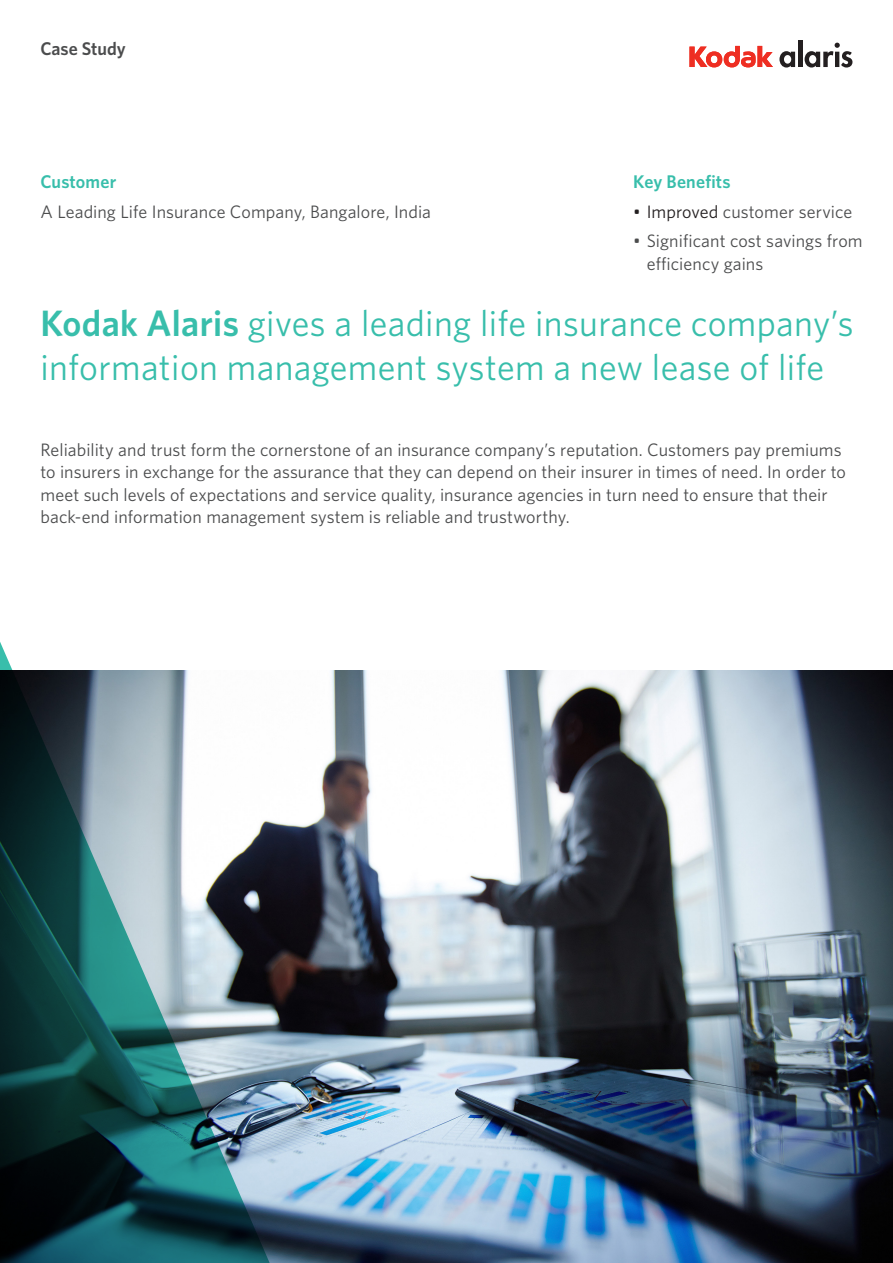
<style>
.page{position:relative;width:893px;height:1263px;background:#fff}
.page>*{position:absolute;margin:0;border:0;box-sizing:border-box;transform-origin:0 0}
.t1{font:36.75px/44px "Whitney";letter-spacing:.01em;color:#38beab}
.t2{font:600 18.3px "Whitney";letter-spacing:.01em;color:#38beab}
.t3{font:600 18.3px "Whitney";color:#4b4c4d}
.t4{font:18px/22.5px "Whitney";letter-spacing:.005em;color:#4b4c4d}
.s1{color:#231f20}
.s2{font-weight:600}
</style>
<div class="page">
<svg style="left:689px;top:46px;width:84px;height:21px"></svg>
<svg style="left:779px;top:51px;width:16px;height:17px"></svg>
<div style="left:798px;top:40px;width:5px;height:27px;background:#231f20"></div>
<svg style="left:805px;top:43px;width:47px;height:25px"></svg>
<img style="left:270px;top:670px;width:623px;height:593px">
<svg style="left:0;top:642px;width:270px;height:621px;background:#5c7b80"></svg>
<p class="t3" style="left:40px;top:36px;width:87px">Case Study</p>
<p class="t2" style="left:40px;top:170px;width:77px">Customer</p>
<p class="t4" style="left:40px;top:200px;width:392px">A Leading Life Insurance Company, Bangalore, India</p>
<p class="t2" style="left:633px;top:170px;width:99px">Key Benefits</p>
<p class="t4" style="left:633px;top:200px;width:221px"><span class="s1">• Improved</span> customer service</p>
<p class="t4" style="left:647px;top:229px;width:217px;text-indent:-14px">• Significant cost savings from efficiency gains</p>
<h1 class="t1" style="left:40px;top:301px;width:814px"><span class="s2">Kodak Alaris</span> gives a leading life insurance company’s information management system a new lease of life</h1>
<p class="t4" style="left:40px;top:438px;width:807px">Reliability and trust form the cornerstone of an insurance company’s reputation. Customers pay premiums to insurers in exchange for the assurance that they can depend on their insurer in times of need. In order to meet such levels of expectations and service quality, insurance agencies in turn need to ensure that their back-end information management system is reliable and trustworthy.</p>
</div>
